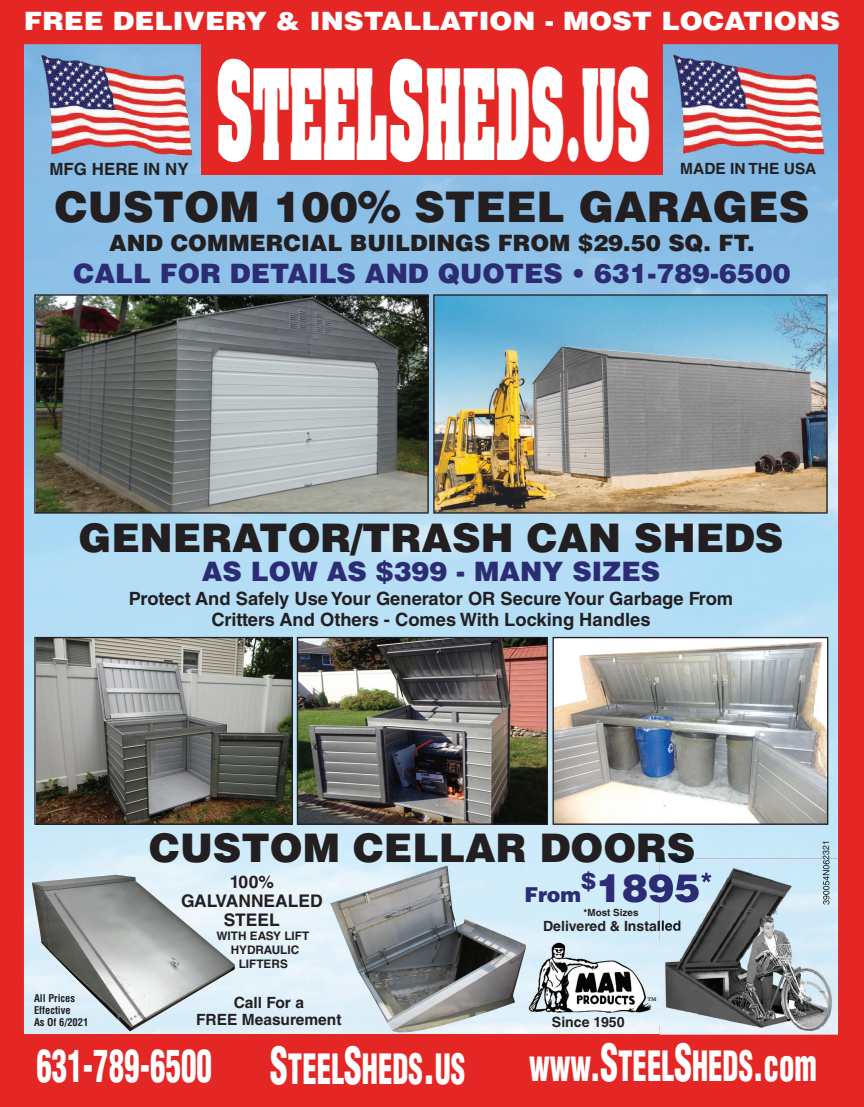
<style>
.page{position:relative;width:864px;height:1107px;background:#e42625}
.page>*{position:absolute;margin:0;border:0;box-sizing:border-box;transform-origin:0 0}
.t1{font:700 106.95px "Aachen Std";color:#fff;scale:.44 1}
.t2{font:900 condensed 43.65px "Helvetica LT Std";color:#fff;scale:.71 1}
.t3{font:900 42.3px "Helvetica LT Std";color:#231f20}
.t4{font:900 39.45px "Helvetica LT Std";color:#231f20}
.t5{font:900 38.85px "Helvetica LT Std";color:#2c2c74}
.t6{font:900 26.7px "Helvetica LT Std";color:#2c2c74}
.t7{font:900 25.2px "Helvetica LT Std";color:#fff;scale:1.09 1}
.t8{font:900 22.5px "Helvetica LT Std";color:#231f20}
.t9{font:21.15px "Minion Pro";color:#231f20}
.t10{font:900 20.55px "Helvetica LT Std";color:#2c2c74}
.t11{font:700 18.3px/21.1px "Helvetica LT Std";color:#231f20;text-align:center}
.t12{font:700 17.4px/19.4px "Helvetica LT Std";color:#231f20;text-align:center}
.t13{font:700 16.95px "Helvetica LT Std";color:#231f20}
.t14{font:700 15.45px/17px "Helvetica LT Std";color:#231f20;text-align:center}
.t15{font:700 14.1px "Helvetica LT Std";color:#231f20}
.t16{font:700 11.7px/13.6px "Helvetica LT Std";color:#231f20;text-align:center}
.t17{font:700 condensed 10.5px/12px "Helvetica LT Std";color:#231f20}
.t18{font:700 9.9px "Helvetica LT Std";color:#231f20}
.s1{font-size:116.1px}
.s2{font-size:49.8px}
.s3{font-size:40.8px}
</style>
<div class="page">
<img style="left:24px;top:44px;width:814px;height:991px">
<img style="left:30px;top:46px;width:165px;height:116px">
<img style="left:663px;top:46px;width:174px;height:116px">
<div style="left:201px;top:44px;width:462px;height:131px;background:#e42625"></div>
<img style="left:433px;top:294px;width:395px;height:220px">
<svg style="left:34px;top:294px;width:395px;height:220px;background:#747874"></svg>
<svg style="left:34px;top:637px;width:259px;height:188px;background:#787771"></svg>
<img style="left:297px;top:637px;width:251px;height:188px">
<svg style="left:553px;top:637px;width:275px;height:188px"></svg>
<div style="left:19px;top:1035px;width:823px;height:48px;background:#e42625"></div>
<img style="left:526px;top:941px;width:134px;height:85px">
<img style="left:32px;top:875px;width:203px;height:156px">
<img style="left:660px;top:858px;width:178px;height:177px">
<img style="left:660px;top:858px;width:34px;height:5px">
<img style="left:660px;top:874px;width:39px;height:29px">
<svg style="left:701px;top:873px;width:10px;height:9px"></svg>
<img style="left:660px;top:920px;width:20px;height:11px">
<img style="left:823px;top:858px;width:7px;height:47px">
<img style="left:330px;top:866px;width:196px;height:166px">
<h3 class="t7" style="left:24px;top:5px;width:750px">FREE DELIVERY &amp; INSTALLATION - MOST LOCATIONS</h3>
<h1 class="t1" style="left:216px;top:38px;width:989px"><span class="s1">S</span>TEEL<span class="s1">S</span>HEDS.US</h1>
<p class="t13" style="left:50px;top:159px;width:141px">MFG HERE IN NY</p>
<p class="t14" style="left:680px;top:160px;width:138px">MADE IN THE USA</p>
<h3 class="t3" style="left:55px;top:179px;width:756px">CUSTOM 100% STEEL GARAGES</h3>
<p class="t8" style="left:109px;top:228px;width:647px">AND COMMERCIAL BUILDINGS FROM $29.50 SQ. FT.</p>
<h3 class="t6" style="left:74px;top:256px;width:719px">CALL FOR DETAILS AND QUOTES • 631-789-6500</h3>
<h3 class="t4" style="left:79px;top:512px;width:706px">GENERATOR/TRASH CAN SHEDS</h3>
<h3 class="t6" style="left:202px;top:554px;width:460px">AS LOW AS $399 - MANY SIZES</h3>
<p class="t11" style="left:129px;top:588px;width:606px">Protect And Safely Use Your Generator OR Secure Your Garbage From<br>Critters And Others - Comes With Locking Handles</p>
<p class="t17" style="left:34px;top:992px;width:56px">All Prices<br>Effective<br>As Of 6/2021</p>
<h3 class="t4" style="left:149px;top:822px;width:548px">CUSTOM CELLAR DOORS</h3>
<p class="t10" style="left:524px;top:881px;width:58px">From</p>
<h3 class="t5" style="left:581px;top:863px;width:133px"><sup>$</sup>1895<sup>*</sup></h3>
<p class="t15" style="left:543px;top:917px;width:140px">Delivered &amp; Installed</p>
<p class="t12" style="left:181px;top:872px;width:143px">100%<br>GALVANNEALED<br>STEEL</p>
<p class="t16" style="left:216px;top:929px;width:94px">WITH EASY LIFT<br>HYDRAULIC<br>LIFTERS</p>
<p class="t14" style="left:196px;top:994px;width:147px">Call For a<br>FREE Measurement</p>
<p class="t9" style="left:647px;top:990px;width:11px">™</p>
<p class="t18" style="left:584px;top:907px;width:56px">*Most Sizes</p>
<p class="t15" style="left:552px;top:1014px;width:74px">Since 1950</p>
<h2 class="t2" style="left:36px;top:1039px;width:606px">631-789-6500 <span class="s2">S</span><span class="s3">TEEL</span><span class="s2">S</span><span class="s3">HEDS</span><span class="s2">.</span><span class="s3">US</span></h2>
<h2 class="t2" style="left:529px;top:1037px;width:407px">www.<span class="s2">S</span><span class="s3">TEEL</span><span class="s2">S</span><span class="s3">HEDS</span>.com</h2>
</div>
